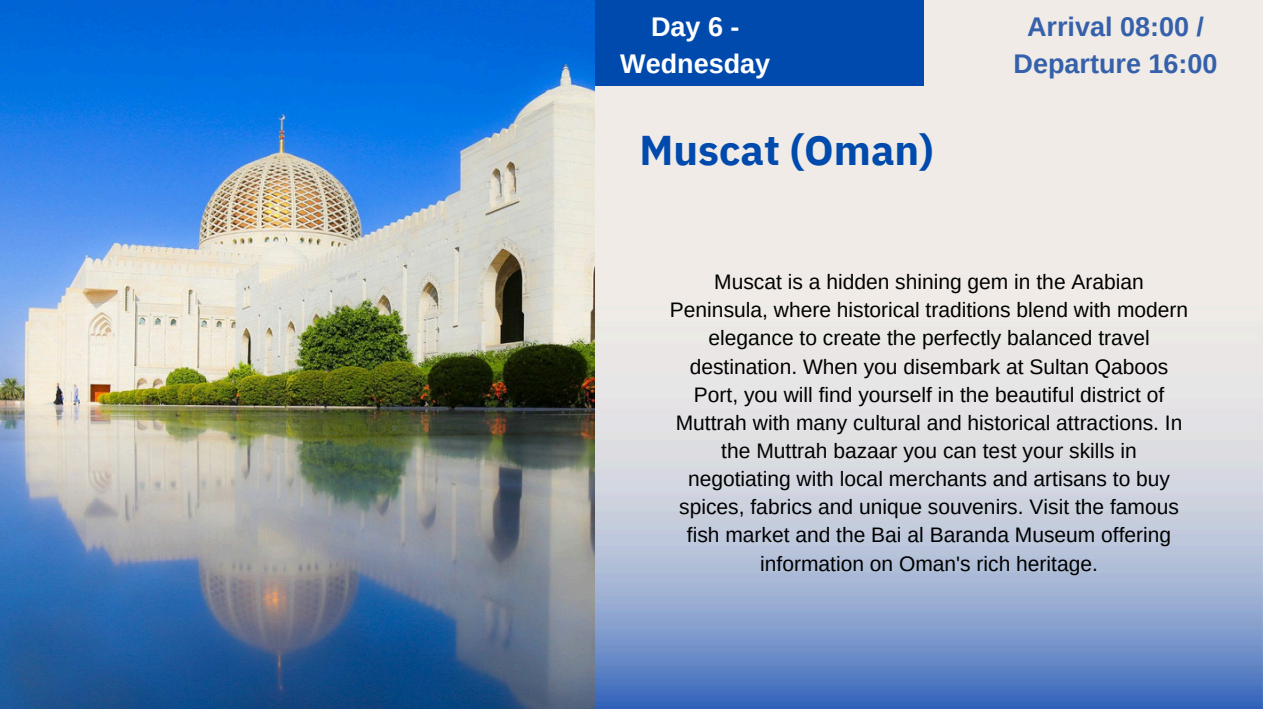
<style>
.page{position:relative;width:1263px;height:709px;background:#fff}
.page>*{position:absolute;margin:0;border:0;box-sizing:border-box;transform-origin:0 0}
.t1{font:700 41.55px "IBM Plex Sans";color:#004aad}
.t2{font:700 27px/37.2px "Arimo";color:#3561ab;text-align:center}
.t3{font:700 27px/37.2px "Arimo";color:#fff;text-align:center}
.t4{font:21px/28.2px "Arimo";color:#000;text-align:center}
</style>
<div class="page">
<img style="left:594px;top:0;width:668px;height:709px">
<div style="left:587px;top:0;width:336px;height:86px;background:#004aad"></div>
<img style="left:0;top:0;width:594px;height:709px">
<h1 class="t3" style="left:620px;top:8px;width:151px">Day 6 -<br>Wednesday</h1>
<h2 class="t1" style="left:639px;top:123px;width:295px">Muscat (Oman)</h2>
<h2 class="t2" style="left:1013px;top:8px;width:205px">Arrival 08:00 /<br>Departure 16:00</h2>
<p class="t4" style="left:670px;top:268px;width:519px">Muscat is a hidden shining gem in the Arabian Peninsula, where historical traditions blend with modern elegance to create the perfectly balanced travel destination. When you disembark at Sultan Qaboos Port, you will find yourself in the beautiful district of Muttrah with many cultural and historical attractions. In the Muttrah bazaar you can test your skills in negotiating with local merchants and artisans to buy spices, fabrics and unique souvenirs. Visit the famous fish market and the Bai al Baranda Museum offering information on Oman's rich heritage.</p>
</div>
